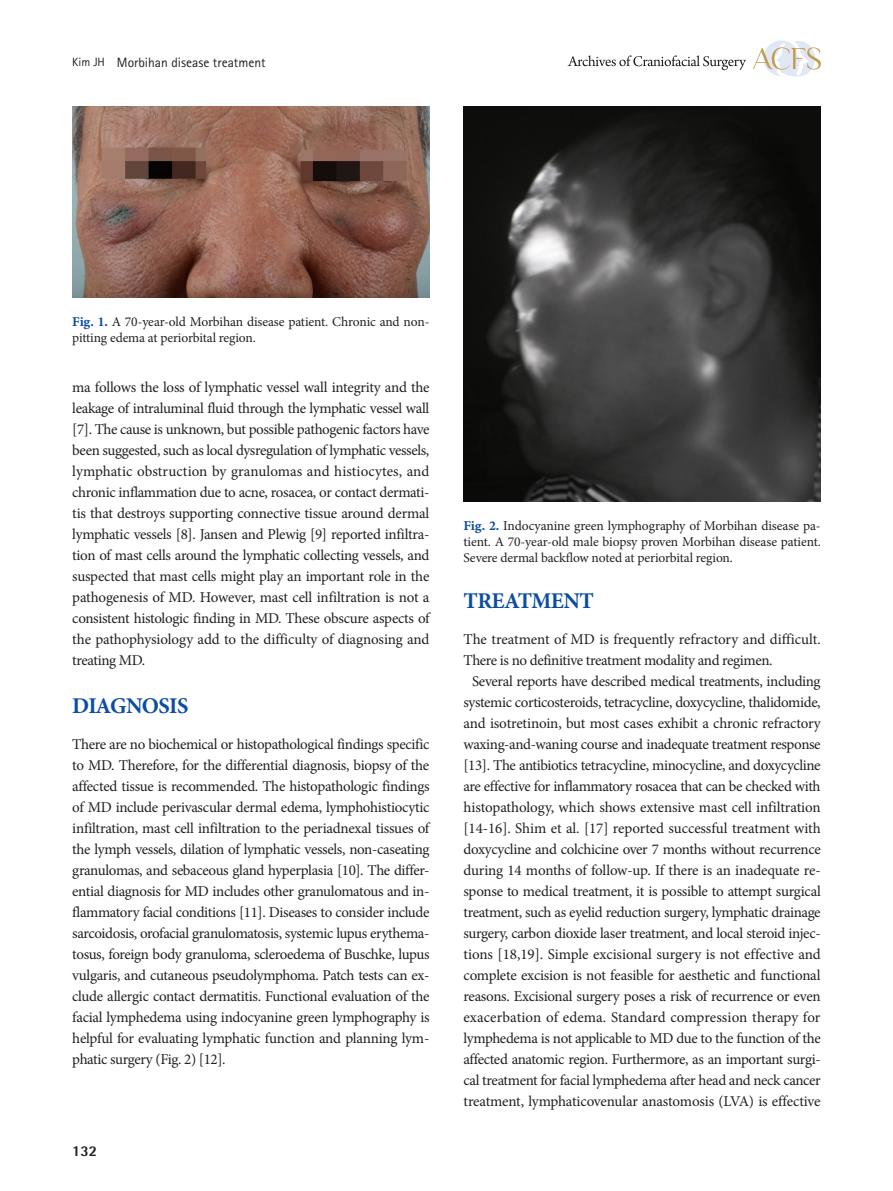
<style>
.page{position:relative;width:893px;height:1191px;background:#fff}
.page>*{position:absolute;margin:0;border:0;box-sizing:border-box;transform-origin:0 0}
.대제목{font:700 22.5px "Minion Pro";letter-spacing:-.025em;color:#0d4da1}
.본문_0{font:15px/21px "Minion Pro";letter-spacing:-.015em;color:#231f20;text-align:justify}
.본문{font:15px/21px "Minion Pro";letter-spacing:-.02em;color:#231f20;text-align:center}
.t1{font:800 15px "Rotis Semi Sans Std";color:#231f20}
.표그림제목{font:13.5px/16.2px "Minion Pro";letter-spacing:-.01em;color:#231f20;text-align:justify}
.t2{font:13.5px "Rotis Sans Serif Std";color:#231f20}
.s1{font-size:12px}
.s2{font-family:"Minion Pro Bold Capt";color:#0d4da1}
</style>
<div class="page">
<svg style="left:753px;top:40px;width:68px;height:37px"></svg>
<svg style="left:568px;top:55px;width:178px;height:15px"></svg>
<img style="left:72px;top:106px;width:357px;height:192px">
<img style="left:463px;top:106px;width:358px;height:396px">
<p class="t2" style="left:72px;top:54px;width:195px"><span class="s1">Kim JH</span> Morbihan disease treatment</p>
<p class="표그림제목" style="left:72px;top:313px;width:359px"><span class="s2">Fig. 1.</span> A 70-year-old Morbihan disease patient. Chronic and non&shy;pitting edema at periorbital region.</p>
<p class="본문_0" style="left:72px;top:376px;width:359px">ma follows the loss of lymphatic vessel wall integrity and the leakage of intraluminal fluid through the lymphatic vessel wall [7]. The cause is unknown, but possible pathogenic factors have been suggested, such as local dysregulation of lymphatic vessels, lymphatic obstruction by granulomas and histiocytes, and chronic inflammation due to acne, rosacea, or contact dermati&shy;tis that destroys supporting connective tissue around dermal lymphatic vessels [8]. Jansen and Plewig [9] reported infiltra&shy;tion of mast cells around the lymphatic collecting vessels, and suspected that mast cells might play an important role in the pathogenesis of MD. However, mast cell infiltration is not a consistent histologic finding in MD. These obscure aspects of the pathophysiology add to the difficulty of diagnosing and treating MD.</p>
<p class="대제목" style="left:72px;top:690px;width:118px">DIAGNOSIS</p>
<p class="본문_0" style="left:72px;top:733px;width:359px">There are no biochemical or histopathological findings specific to MD. Therefore, for the differential diagnosis, biopsy of the affected tissue is recommended. The histopathologic findings of MD include perivascular dermal edema, lymphohistiocytic infiltration, mast cell infiltration to the periadnexal tissues of the lymph vessels, dilation of lymphatic vessels, non-caseating granulomas, and sebaceous gland hyperplasia [10]. The differ&shy;ential diagnosis for MD includes other granulomatous and in&shy;flammatory facial conditions [11]. Diseases to consider include sarcoidosis, orofacial granulomatosis, systemic lupus erythema&shy;tosus, foreign body granuloma, scleroedema of Buschke, lupus vulgaris, and cutaneous pseudolymphoma. Patch tests can ex&shy;clude allergic contact dermatitis. Functional evaluation of the facial lymphedema using indocyanine green lymphography is helpful for evaluating lymphatic function and planning lym&shy;phatic surgery (Fig. 2) [12].</p>
<p class="t1" style="left:72px;top:1141px;width:27px">132</p>
<p class="표그림제목" style="left:463px;top:518px;width:359px"><span class="s2">Fig. 2.</span> Indocyanine green lymphography of Morbihan disease pa&shy;tient. A 70-year-old male biopsy proven Morbihan disease patient.<br>Severe dermal backflow noted at periorbital region.</p>
<p class="대제목" style="left:463px;top:585px;width:132px">TREATMENT</p>
<p class="본문_0" style="left:463px;top:628px;width:359px">The treatment of MD is frequently refractory and difficult.<br>There is no definitive treatment modality and regimen.</p>
<p class="본문" style="left:463px;top:670px;width:359px">Several reports have described medical treatments, including systemic corticosteroids, tetracycline, doxycycline, thalidomide, and isotretinoin, but most cases exhibit a chronic refractory waxing-and-waning course and inadequate treatment response [13]. The antibiotics tetracycline, minocycline, and doxycycline are effective for inflammatory rosacea that can be checked with histopathology, which shows extensive mast cell infiltration [14-16]. Shim et al. [17] reported successful treatment with doxycycline and colchicine over 7 months without recurrence during 14 months of follow-up. If there is an inadequate re&shy;sponse to medical treatment, it is possible to attempt surgical treatment, such as eyelid reduction surgery, lymphatic drainage surgery, carbon dioxide laser treatment, and local steroid injec&shy;tions [18,19]. Simple excisional surgery is not effective and complete excision is not feasible for aesthetic and functional reasons. Excisional surgery poses a risk of recurrence or even exacerbation of edema. Standard compression therapy for lymphedema is not applicable to MD due to the function of the affected anatomic region. Furthermore, as an important surgi&shy;cal treatment for facial lymphedema after head and neck cancer treatment, lymphaticovenular anastomosis (LVA) is effective</p>
</div>
